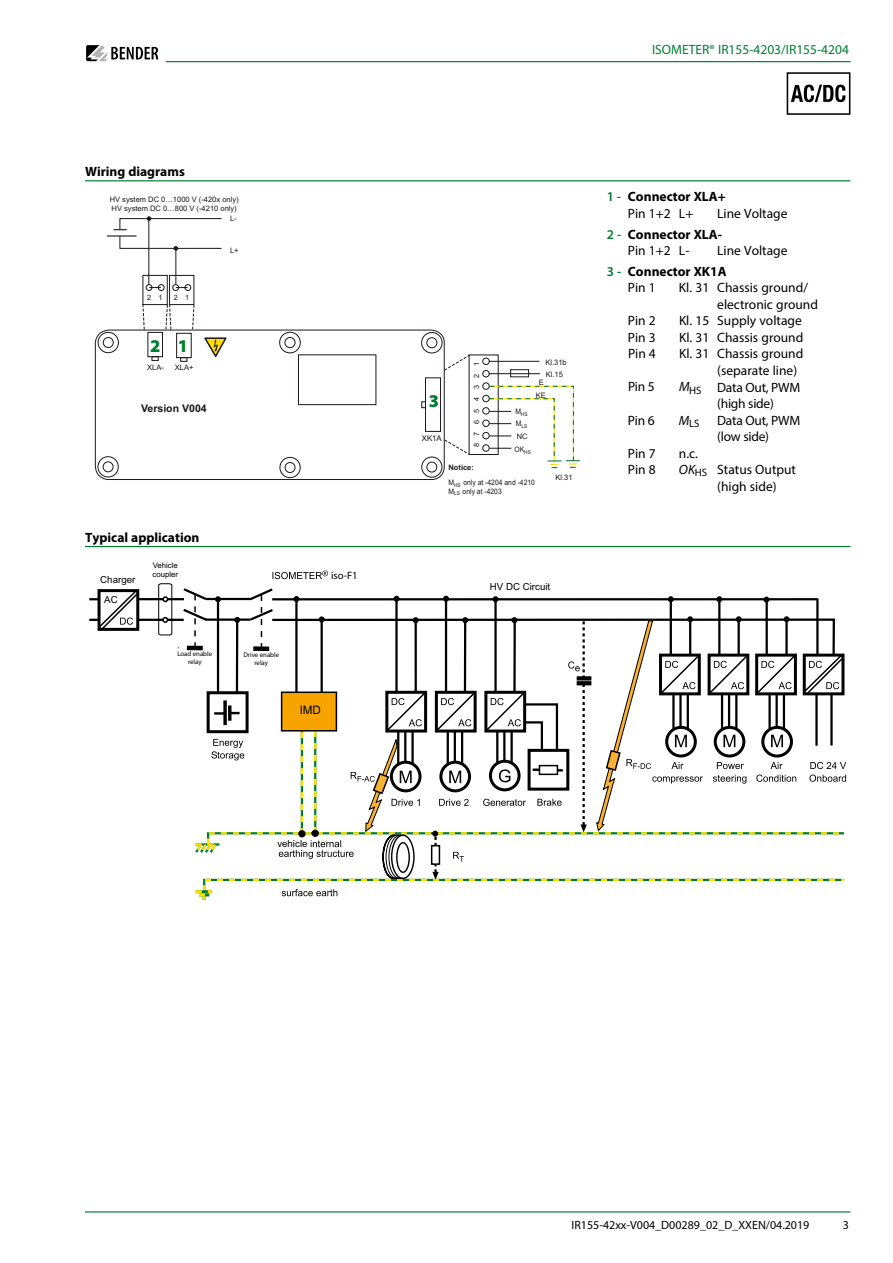
<style>
.page{position:relative;width:893px;height:1263px;background:#fff}
.page>*{position:absolute;margin:0;border:0;box-sizing:border-box;transform-origin:0 0}
.t1{font:900 18px "Myriad Pro";color:#007d32}
.t2{font:13.5px/16.5px "Myriad Pro";color:#000}
.t3{font:700 13.5px/20.7px "Myriad Pro";color:#000}
.t4{font:13.5px/16.5px "Myriad Pro";letter-spacing:-.02em;color:#000}
.t5{font:13.5px "Myriad Pro";color:#007d32}
.t6{font:12px "Myriad Pro";color:#000}
.t7{font:11.7px "Arial";color:#000}
.t8{font:10.8px "Myriad Pro";color:#000}
.t9{font:10.65px "Myriad Pro";color:#000}
.t10{font:700 10.5px "Arial";color:#1d1719}
.t11{font:9.75px "Arial";color:#000}
.t12{font:7.8px/9.3px "Arial";color:#000}
.t13{font:7.8px "Arial";color:#1d1719}
.t14{font:7.5px/9px "Arial";color:#1d1719}
.t15{font:7.5px/8.7px "Arial";color:#1d1719;scale:.9 1}
.t16{font:700 7.5px "Arial";color:#1d1719}
.t17{font:7.35px "Arial";color:#1d1719}
.t18{font:7.2px "Arial";color:#1d1719}
.t19{font:6.75px/8.1px "Myriad Pro";color:#000;text-align:center}
.t20{font:5.25px "Arial";color:#1d1719;scale:.9 1}
.s1{font-weight:600;color:#007d32}
.s2{font-weight:400}
.s3{font-style:italic}
</style>
<div class="page">
<svg style="left:86px;top:45px;width:72px;height:16px"></svg>
<hr style="left:166px;top:61px;width:684px;height:1px;background:#007d32">
<hr style="left:85px;top:1211px;width:765px;height:1px;background:#007d32">
<hr style="left:85px;top:180px;width:765px;height:1px;background:#007d32">
<hr style="left:85px;top:546px;width:765px;height:1px;background:#007d32">
<svg style="left:95px;top:329px;width:344px;height:151px"></svg>
<svg style="left:97px;top:332px;width:22px;height:21px"></svg>
<svg style="left:97px;top:456px;width:22px;height:22px"></svg>
<div style="left:148px;top:332px;width:15px;height:25px;border:1px solid #1d171a"></div>
<svg style="left:152px;top:356px;width:7px;height:5px"></svg>
<div style="left:176px;top:333px;width:16px;height:25px;border:1px solid #1d171a"></div>
<svg style="left:180px;top:357px;width:7px;height:5px"></svg>
<svg style="left:203px;top:336px;width:25px;height:23px"></svg>
<svg style="left:142px;top:275px;width:53px;height:56px"></svg>
<svg style="left:114px;top:216px;width:108px;height:35px"></svg>
<hr style="left:107px;top:235px;width:29px;height:2px;background:#1d171a">
<hr style="left:148px;top:219px;width:1px;height:66px;background:#1d171a">
<hr style="left:175px;top:248px;width:1px;height:37px;background:#1d171a">
<svg style="left:279px;top:331px;width:191px;height:147px"></svg>
<svg style="left:482px;top:357px;width:98px;height:111px"></svg>
<div style="left:510px;top:369px;width:19px;height:8px;border:1px solid #1d1719"></div>
<svg style="left:89px;top:589px;width:51px;height:42px"></svg>
<svg style="left:158px;top:571px;width:688px;height:329px"></svg>
<div style="left:787px;top:72px;width:63px;height:43px;border:2px solid #000"></div>
<svg style="left:791px;top:85px;width:54px;height:17px"></svg>
<p class="t3" style="left:85px;top:161px;width:101px">Wiring diagrams</p>
<p class="t14" style="left:110px;top:195px;width:130px">HV system DC 0…1000 V (-420x only)<br>HV system DC 0…800 V (-4210 only)</p>
<p class="t14" style="left:230px;top:214px;width:8px">L-</p>
<p class="t14" style="left:230px;top:246px;width:10px">L+</p>
<p class="t18" style="left:147px;top:293px;width:17px">2 1</p>
<p class="t18" style="left:174px;top:293px;width:17px">2 1</p>
<h1 class="t1" style="left:150px;top:335px;width:39px">2 1</h1>
<p class="t14" style="left:147px;top:363px;width:18px">XLA-</p>
<p class="t14" style="left:175px;top:363px;width:20px">XLA+</p>
<p class="t10" style="left:141px;top:402px;width:67px">Version V004</p>
<p class="t3" style="left:85px;top:526px;width:116px">Typical application</p>
<p class="t11" style="left:100px;top:573px;width:37px">Charger</p>
<p class="t11" style="left:104px;top:594px;width:15px">AC</p>
<p class="t12" style="left:153px;top:561px;width:27px">Vehicle coupler</p>
<p class="t19" style="left:177px;top:650px;width:36px">Load enable relay</p>
<p class="t19" style="left:243px;top:650px;width:37px">Drive enable relay</p>
<p class="t9" style="left:331px;top:569px;width:28px">iso-F1</p>
<p class="t7" style="left:300px;top:702px;width:23px">IMD</p>
<p class="t11" style="left:277px;top:837px;width:32px">vehicle</p>
<p class="t5" style="left:652px;top:41px;width:198px">ISOMETER® IR155-4203/IR155-4204</p>
<h1 class="t1" style="left:429px;top:391px;width:12px">3</h1>
<p class="t13" style="left:422px;top:434px;width:22px">XK1A</p>
<p class="t17" style="left:472px;top:447px;width:87px;rotate:-90deg">8 7 6 5 4 3 2 1</p>
<p class="t14" style="left:545px;top:356px;width:23px;line-height:12.6px">Kl.31b<br>Kl.15</p>
<p class="t14" style="left:536px;top:376px;width:12px;line-height:12.8px;text-align:center">E<br>KE</p>
<p class="t20" style="left:515px;top:410px;width:15px"><sup>M</sup>HS</p>
<p class="t20" style="left:516px;top:422px;width:14px"><sup>M</sup>LS</p>
<p class="t15" style="left:514px;top:445px;width:20px">OK<sub>HS</sub></p>
<p class="t14" style="left:517px;top:432px;width:12px">NC</p>
<p class="t16" style="left:448px;top:463px;width:27px">Notice:</p>
<p class="t15" style="left:448px;top:478px;width:98px">M<sub>HS</sub> only at -4204 and -4210<br>M<sub>LS</sub> only at -4203</p>
<p class="t14" style="left:555px;top:473px;width:19px">Kl.31</p>
<p class="t11" style="left:490px;top:580px;width:62px">HV DC Circuit</p>
<p class="t3" style="left:628px;top:188px;width:99px;line-height:16.5px;text-indent:-21px"><span class="s1">1 -</span> Connector XLA+<br><span class="s2">Pin 1+2 L+</span></p>
<p class="t3" style="left:607px;top:203px;width:182px;text-indent:111px"><span class="s2">Line Voltage<br></span><span class="s1">2 -</span> Connector XLA-</p>
<p class="t2" style="left:628px;top:242px;width:63px">Pin 1+2 L-</p>
<p class="t3" style="left:607px;top:240px;width:182px;text-indent:111px"><span class="s2">Line Voltage<br></span><span class="s1">3 -</span> Connector XK1A</p>
<p class="t2" style="left:628px;top:279px;width:29px">Pin 1</p>
<p class="t2" style="left:717px;top:279px;width:102px;text-indent:-38px">Kl. 31 Chassis ground/ electronic ground</p>
<p class="t2" style="left:628px;top:312px;width:29px">Pin 2</p>
<p class="t2" style="left:679px;top:312px;width:124px">Kl. 15 Supply voltage</p>
<p class="t2" style="left:628px;top:329px;width:29px">Pin 3</p>
<p class="t2" style="left:679px;top:329px;width:126px">Kl. 31 Chassis ground</p>
<p class="t2" style="left:628px;top:345px;width:29px">Pin 4</p>
<p class="t2" style="left:717px;top:345px;width:88px;text-indent:-38px">Kl. 31 Chassis ground (separate line)</p>
<p class="t2" style="left:628px;top:378px;width:28px">Pin 5</p>
<p class="t4" style="left:717px;top:378px;width:84px;text-indent:-38px"><span class="s3">M</span><sub>HS</sub> Data Out, PWM (high side)</p>
<p class="t2" style="left:628px;top:411px;width:28px">Pin 6</p>
<p class="t8" style="left:679px;top:416px;width:22px"><sup>M</sup>LS</p>
<p class="t4" style="left:717px;top:411px;width:84px">Data Out, PWM (low side)</p>
<p class="t2" style="left:628px;top:444px;width:29px">Pin 7</p>
<p class="t2" style="left:679px;top:444px;width:21px">n.c.</p>
<p class="t2" style="left:628px;top:461px;width:29px">Pin 8</p>
<p class="t2" style="left:717px;top:461px;width:80px;text-indent:-38px"><span class="s3">OK</span><sub>HS</sub> Status Output (high side)</p>
<p class="t6" style="left:572px;top:1217px;width:239px">IR155-42xx-V004_D00289_02_D_XXEN/04.2019</p>
<p class="t6" style="left:843px;top:1217px;width:8px">3</p>
</div>
